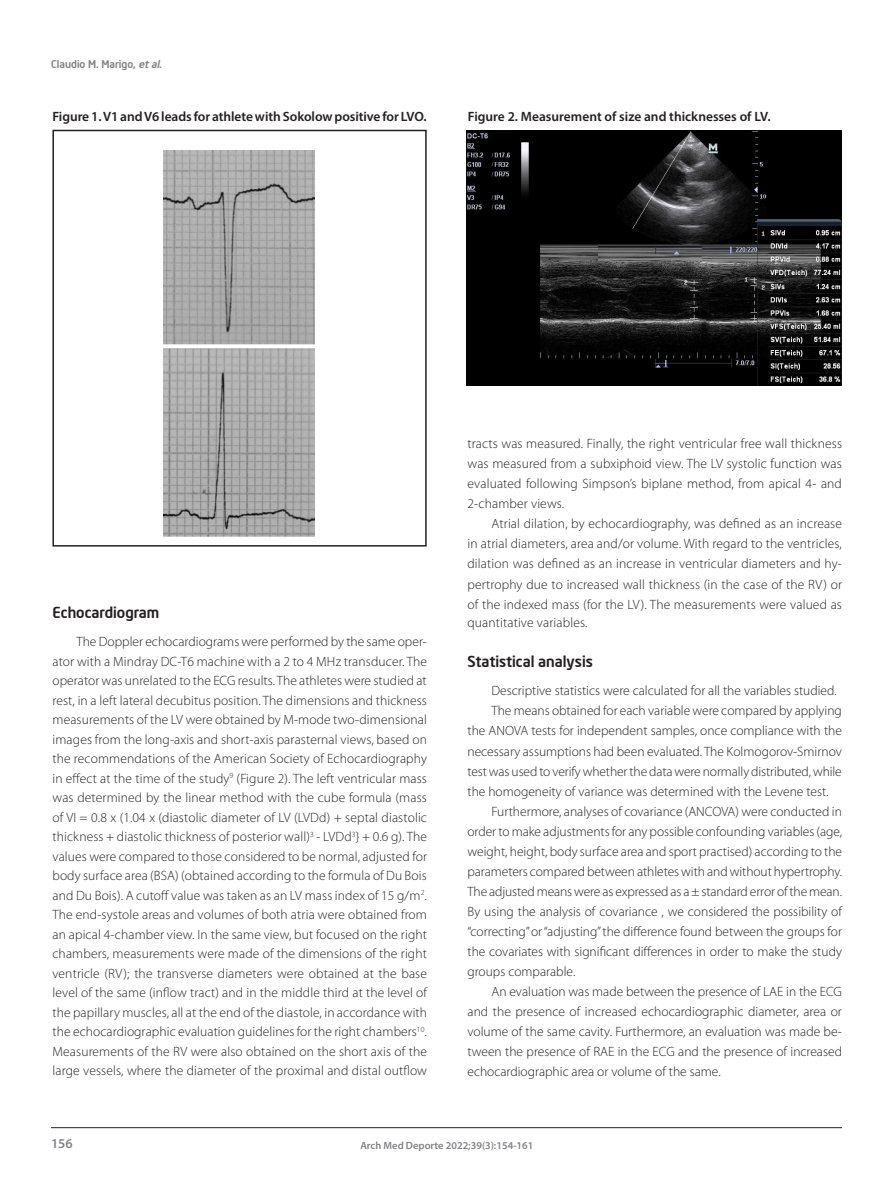
<style>
.page{position:relative;width:893px;height:1191px;background:#fff}
.page>*{position:absolute;margin:0;border:0;box-sizing:border-box;transform-origin:0 0}
.Subtítulo_2{font:500 15px "Neo Sans Intel";color:#231f20}
.C__de_texto{font:300 13.5px/20.1px "Myriad Pro";color:#231f20;text-align:justify}
.Titol_Tabla{font:600 13.5px "Myriad Pro";letter-spacing:-.005em;color:#231f20}
.t1{font:600 13.5px "Myriad Pro";color:#808285}
.t2{font:600 10.5px "Myriad Pro";color:#808285}
.t3{font:500 10.5px "Neo Sans Intel";color:#808285}
.s1{font-style:italic}
</style>
<div class="page">
<hr style="left:51px;top:1127px;width:791px;height:1px;background:#231f20">
<img style="left:163px;top:150px;width:152px;height:387px">
<div style="left:52px;top:130px;width:375px;height:416px;border:2px solid #231f20"></div>
<img style="left:467px;top:131px;width:374px;height:254px">
<p class="t3" style="left:51px;top:57px;width:115px">Claudio M. Marigo, <span class="s1">etal.</span></p>
<p class="Titol_Tabla" style="left:52px;top:108px;width:376px">Figure 1. V1 and V6 leads for athlete with Sokolow positive for LVO.</p>
<p class="Titol_Tabla" style="left:468px;top:108px;width:304px">Figure 2. Measurement of size and thicknesses of LV.</p>
<p class="Subtítulo_2" style="left:52px;top:603px;width:108px">Echocardiogram</p>
<p class="C__de_texto" style="left:52px;top:632px;width:376px;line-height:19.5px;text-indent:24px">The Doppler echocardiograms were performed by the same oper&shy;ator with a Mindray DC-T6 machine with a 2 to 4 MHz transducer. The operator was unrelated to the ECG results. The athletes were studied at rest, in a left lateral decubitus position. The dimensions and thickness measurements of the LV were obtained by M-mode two-dimensional images from the long-axis and short-axis parasternal views, based on the recommendations of the American Society of Echocardiography in effect at the time of the study<sup>9</sup> (Figure 2). The left ventricular mass was determined by the linear method with the cube formula (mass of VI = 0.8 x (1.04 x (diastolic diameter of LV (LVDd) + septal diastolic thickness + diastolic thickness of posterior wall)<sup>3</sup> - LVDd<sup>3</sup>} + 0.6 g). The values were compared to those considered to be normal, adjusted for body surface area (BSA) (obtained according to the formula of Du Bois and Du Bois). A cutoff value was taken as an LV mass index of 15 g/m<sup>2</sup>.<br>The end-systole areas and volumes of both atria were obtained from an apical 4-chamber view. In the same view, but focused on the right chambers, measurements were made of the dimensions of the right ventricle (RV); the transverse diameters were obtained at the base level of the same (inflow tract) and in the middle third at the level of the papillary muscles, all at the end of the diastole, in accordance with the echocardiographic evaluation guidelines for the right chambers<sup>10</sup>.<br>Measurements of the RV were also obtained on the short axis of the large vessels, where the diameter of the proximal and distal outflow</p>
<p class="C__de_texto" style="left:467px;top:433px;width:376px">tracts was measured. Finally, the right ventricular free wall thickness was measured from a subxiphoid view. The LV systolic function was evaluated following Simpson’s biplane method, from apical 4- and 2-chamber views.</p>
<p class="C__de_texto" style="left:467px;top:514px;width:376px;text-indent:24px">Atrial dilation, by echocardiography, was defined as an increase in atrial diameters, area and/or volume. With regard to the ventricles, dilation was defined as an increase in ventricular diameters and hy&shy;pertrophy due to increased wall thickness (in the case of the RV) or of the indexed mass (for the LV). The measurements were valued as</p>
<p class="C__de_texto" style="left:467px;top:612px;width:121px">quantitative variables.</p>
<p class="Subtítulo_2" style="left:467px;top:652px;width:127px">Statistical analysis</p>
<p class="C__de_texto" style="left:491px;top:680px;width:347px">Descriptive statistics were calculated for all the variables studied.</p>
<p class="C__de_texto" style="left:467px;top:700px;width:376px;text-indent:24px">The means obtained for each variable were compared by applying the ANOVA tests for independent samples, once compliance with the necessary assumptions had been evaluated. The Kolmogorov-Smirnov test was used to verify whether the data were normally distributed, while the homogeneity of variance was determined with the Levene test.</p>
<p class="C__de_texto" style="left:467px;top:801px;width:376px;text-indent:24px">Furthermore, analyses of covariance (ANCOVA) were conducted in order to make adjustments for any possible confounding variables (age, weight, height, body surface area and sport practised) according to the parameters compared between athletes with and without hypertrophy.<br>The adjusted means were as expressed as a ± standard error of the mean.<br>By using the analysis of covariance , we considered the possibility of “correcting” or “adjusting” the difference found between the groups for the covariates with significant differences in order to make the study groups comparable.</p>
<p class="C__de_texto" style="left:467px;top:981px;width:376px;text-indent:24px">An evaluation was made between the presence of LAE in the ECG and the presence of increased echocardiographic diameter, area or volume of the same cavity. Furthermore, an evaluation was made be&shy;tween the presence of RAE in the ECG and the presence of increased echocardiographic area or volume of the same.</p>
<p class="t1" style="left:51px;top:1135px;width:23px">156</p>
<p class="t2" style="left:360px;top:1138px;width:175px">Arch Med Deporte 2022;39(3):154-161</p>
</div>
